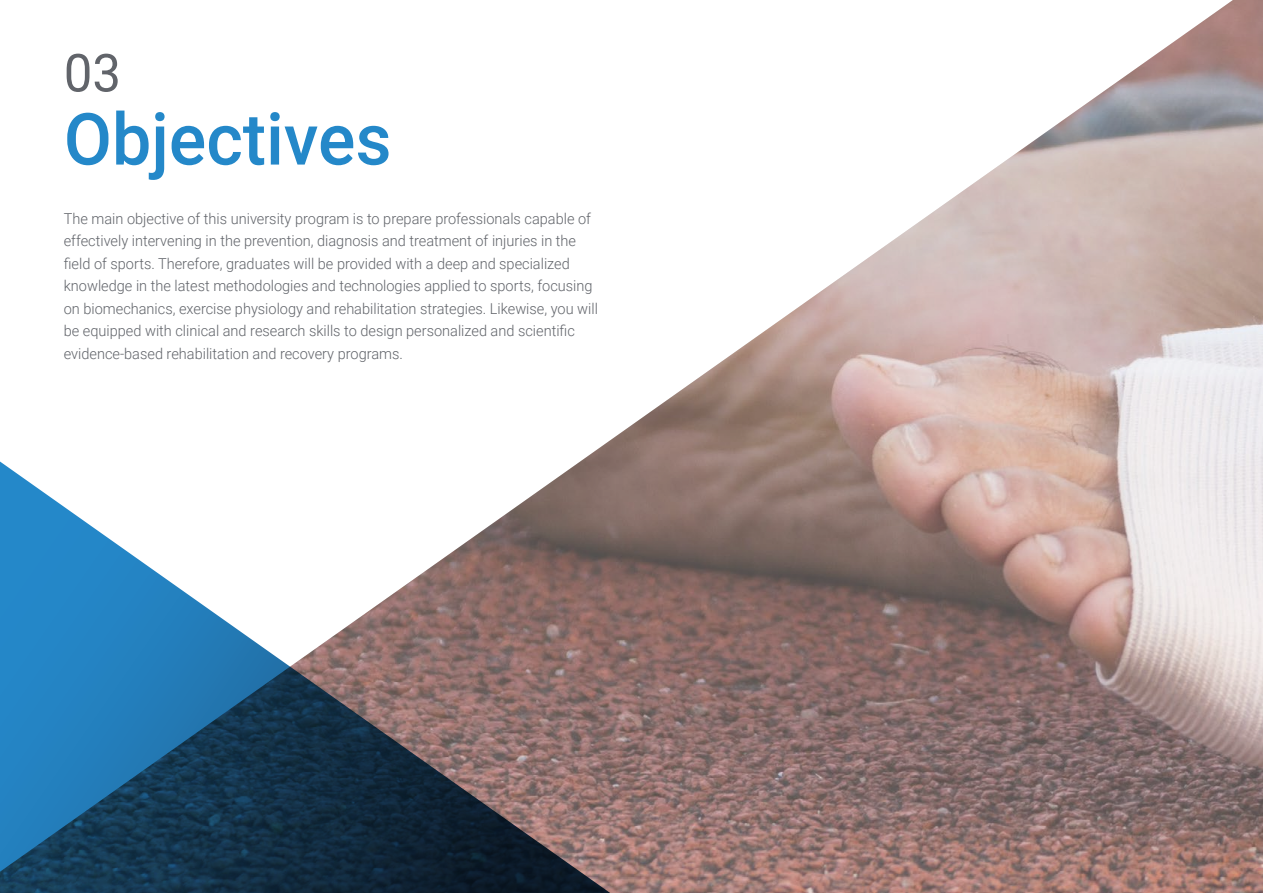
<style>
.page{position:relative;width:1263px;height:893px;background:#fff}
.page>*{position:absolute;margin:0;border:0;box-sizing:border-box;transform-origin:0 0}
.t1{font:500 72px "Roboto";color:#2488c9}
.t2{font:52.5px "Roboto";color:#61646a}
.t3{font:300 15px/22.5px "Roboto";color:#61646a}
</style>
<div class="page">
<img style="left:602px;top:0;width:661px;height:893px">
<svg style="left:0;top:446px;width:640px;height:447px"></svg>
<h2 class="t2" style="left:64px;top:36px;width:59px">03</h2>
<h1 class="t1" style="left:64px;top:89px;width:329px">Objectives</h1>
<p class="t3" style="left:64px;top:207px;width:536px">The main objective of this university program is to prepare professionals capable of effectively intervening in the prevention, diagnosis and treatment of injuries in the field of sports. Therefore, graduates will be provided with a deep and specialized knowledge in the latest methodologies and technologies applied to sports, focusing on biomechanics, exercise physiology and rehabilitation strategies. Likewise, you will be equipped with clinical and research skills to design personalized and scientific evidence-based rehabilitation and recovery programs.</p>
</div>
